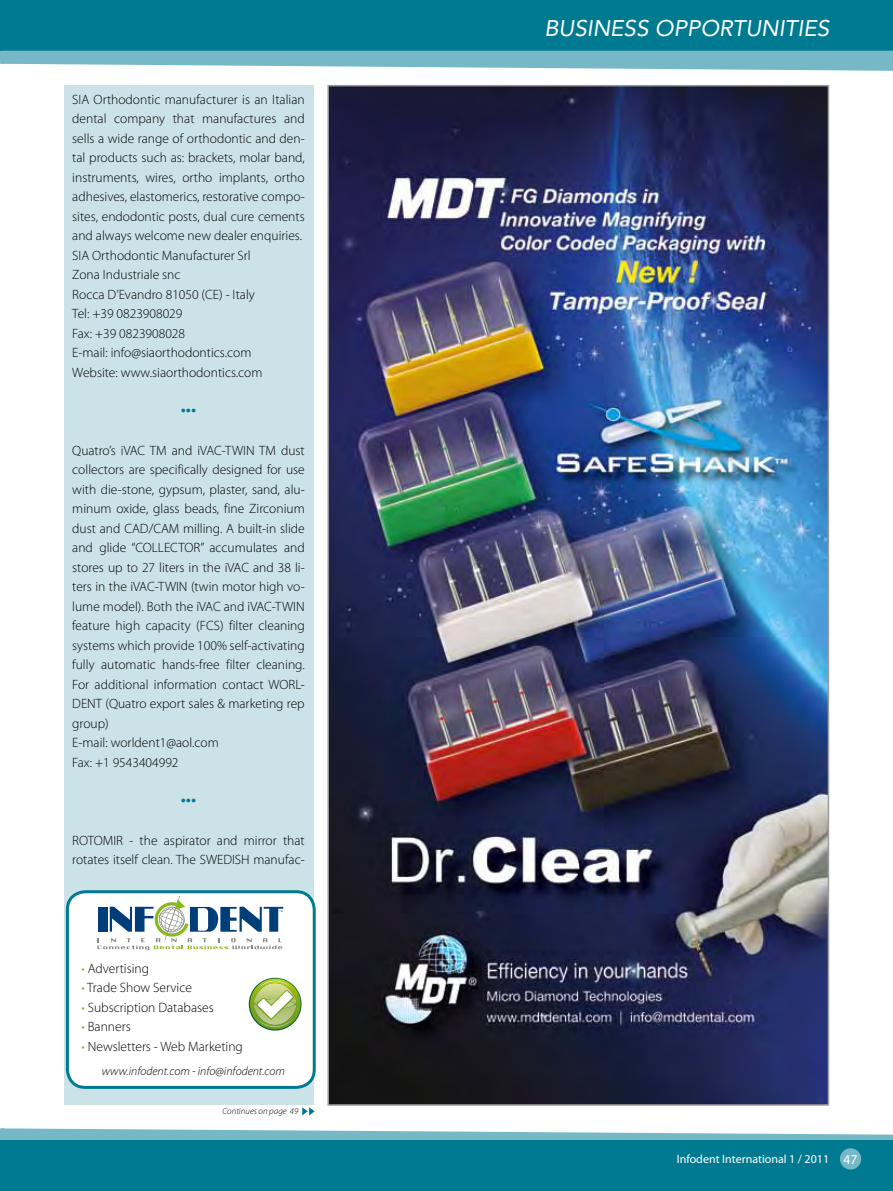
<style>
.page{position:relative;width:893px;height:1191px;background:#fff}
.page>*{position:absolute;margin:0;border:0;box-sizing:border-box;transform-origin:0 0}
.t1{font:italic 22.5px "Avenir";color:#fff}
.t2{font:300 21px "Myriad Pro";color:#007a90}
.t3{font:300 13.5px/19.5px "Myriad Pro";color:#000}
.t4{font:13.5px "Myriad Pro";color:#fff}
.t5{font:italic 300 12px "Myriad Pro";color:#000}
.t6{font:12px "Myriad Pro";color:#fff}
.t7{font:italic 300 9px "Myriad Pro";color:#000}
.s1{color:#88ba20}
</style>
<div class="page">
<div style="left:0;top:1128px;width:5px;height:63px;background:#77b8c6"></div>
<svg style="left:0;top:51px;width:1px;height:13px"></svg>
<svg style="left:1px;top:1128px;width:892px;height:12px;fill:#77b8c6"></svg>
<div style="left:0;top:1140px;width:893px;height:51px;background:#007a90"></div>
<svg style="left:1px;top:51px;width:892px;height:20px;fill:#77b8c6"></svg>
<div style="left:0;top:0;width:893px;height:51px;background:#007a90"></div>
<div style="left:840px;top:1148px;width:21px;height:21px;background:#77b8c6;border-radius:50%"></div>
<img style="left:330px;top:88px;width:496px;height:1014px">
<div style="left:64px;top:85px;width:249px;height:1019px;background:#cbe2e8"></div>
<div style="left:67px;top:891px;width:247px;height:196px;background:#fff;border-radius:18px"></div>
<div style="left:66px;top:890px;width:250px;height:198px;border:3px solid #007a90;border-radius:18px"></div>
<svg style="left:97px;top:896px;width:186px;height:54px"></svg>
<svg style="left:250px;top:978px;width:51px;height:51px"></svg>
<svg style="left:302px;top:1107px;width:13px;height:8px"></svg>
<p class="t3" style="left:72px;top:89px;width:234px">SIA Orthodontic manufacturer is an Italian dental company that manufactures and sells a wide range of orthodontic and den&shy;tal products such as: brackets, molar band, instruments, wires, ortho implants, ortho adhesives, elastomerics, restorative compo&shy;sites, endodontic posts, dual cure cements and always welcome new dealer enquiries.<br>SIA Orthodontic Manufacturer Srl<br>Zona Industriale snc<br>Rocca D’Evandro 81050 (CE) - Italy<br>Tel: +39 0823908029<br>Fax: +39 0823908028<br>E-mail: info@siaorthodontics.com<br>Website: www.siaorthodontics.com</p>
<p class="t2" style="left:181px;top:396px;width:17px">•••</p>
<p class="t3" style="left:72px;top:440px;width:234px">Quatro’s iVAC TM and iVAC-TWIN TM dust collectors are specifically designed for use with die-stone, gypsum, plaster, sand, alu&shy;minum oxide, glass beads, fine Zirconium dust and CAD/CAM milling. A built-in slide and glide “COLLECTOR” accumulates and stores up to 27 liters in the iVAC and 38 li&shy;ters in the iVAC-TWIN (twin motor high vo&shy;lume model). Both the iVAC and iVAC-TWIN feature high capacity (FCS) filter cleaning systems which provide 100% self-activating fully automatic hands-free filter cleaning.<br>For additional information contact WORL-DENT (Quatro export sales &amp; marketing rep group)<br>E-mail: worldent1@aol.com<br>Fax: +1 9543404992</p>
<p class="t2" style="left:181px;top:786px;width:17px">•••</p>
<p class="t3" style="left:72px;top:830px;width:234px">ROTOMIR - the aspirator and mirror that rotates itself clean. The SWEDISH manufac-</p>
<p class="t3" style="left:81px;top:958px;width:69px"><span class="s1">•</span> Advertising</p>
<p class="t3" style="left:81px;top:977px;width:112px"><span class="s1">•</span> Trade Show Service</p>
<p class="t3" style="left:81px;top:997px;width:134px"><span class="s1">•</span> Subscription Databases</p>
<p class="t3" style="left:81px;top:1016px;width:51px"><span class="s1">•</span> Banners</p>
<p class="t3" style="left:81px;top:1036px;width:163px"><span class="s1">•</span> Newsletters - Web Marketing</p>
<p class="t5" style="left:102px;top:1063px;width:185px">www.infodent.com - info@infodent.com</p>
<p class="t7" style="left:222px;top:1105px;width:77px">Continues on page 49</p>
<p class="t1" style="left:544px;top:15px;width:286px">BUSINESS OPPORTUNITIES</p>
<p class="t6" style="left:677px;top:1151px;width:154px">Infodent International 1 / 2011</p>
<p class="t4" style="left:843px;top:1151px;width:15px">47</p>
</div>
